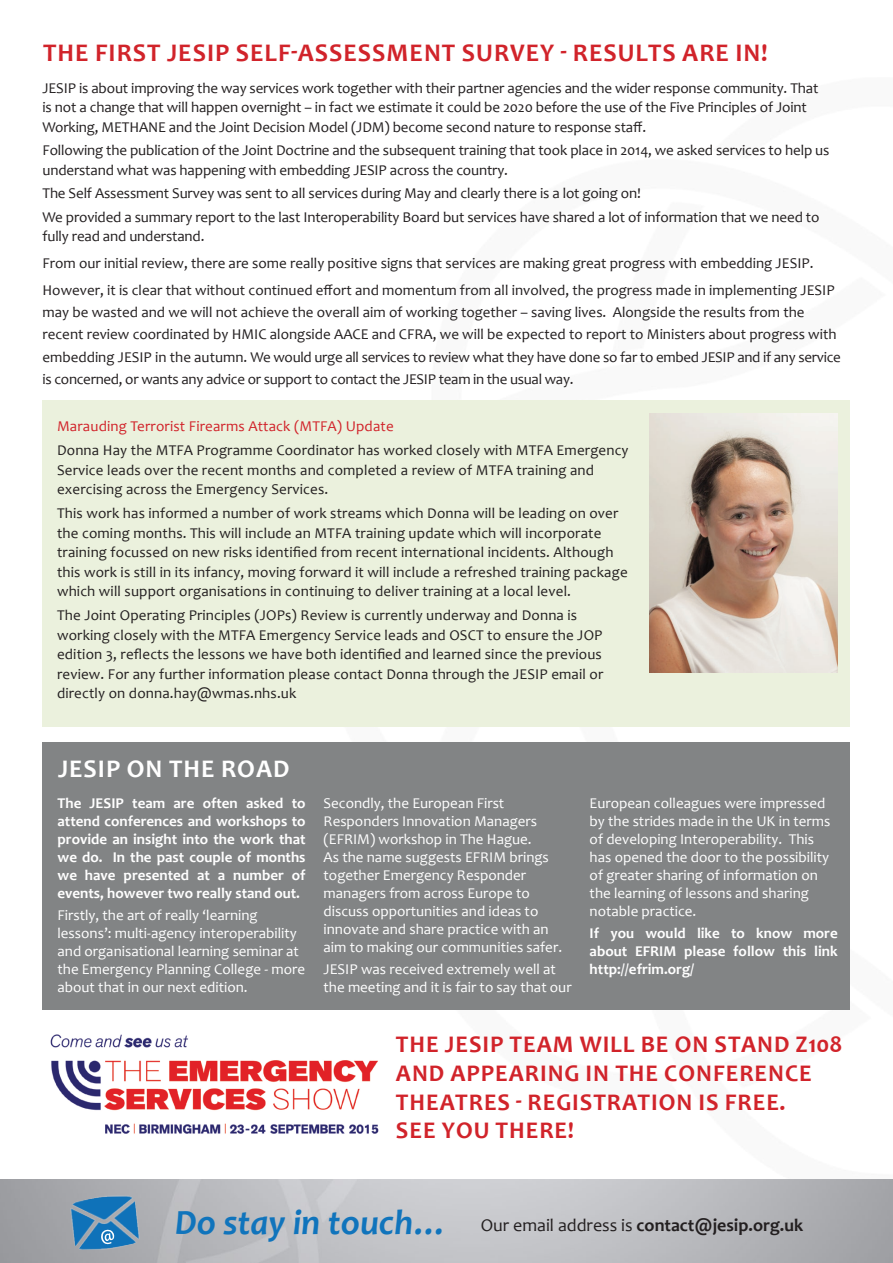
<style>
.page{position:relative;width:893px;height:1263px;background:#fff}
.page>*{position:absolute;margin:0;border:0;box-sizing:border-box;transform-origin:0 0}
.t1{font:700 25.5px "Candara";letter-spacing:.04em;color:#d1232a}
.t2{font:700 25.5px "Candara";letter-spacing:.04em;color:#fff}
.t3{font:700 24px/28.8px "Candara";letter-spacing:.04em;color:#d1232a}
.t4{font:700 18px "Candara";color:#231f20}
.t5{font:15px/19.5px "Candara";color:#231f20}
.t6{font:15px/18px "Candara";color:#fff}
.t7{font:700 15px/18px "Candara";color:#fff}
.t8{font:15px "Candara";letter-spacing:.01em;color:#d1232a}
.s1{font-style:italic;font-size:35.7px;color:#1074bc}
.s2{font-weight:400}
</style>
<div class="page">
<div style="left:43px;top:742px;width:807px;height:268px;background:#828485"></div>
<div style="left:43px;top:401px;width:807px;height:326px;background:#ebf1dd"></div>
<img style="left:649px;top:413px;width:189px;height:259px">
<img style="left:36px;top:1179px;width:138px;height:84px">
<svg style="left:101px;top:1229px;width:13px;height:15px"></svg>
<img style="left:50px;top:1034px;width:329px;height:100px">
<h1 class="t1" style="left:43px;top:37px;width:726px">The first JESI P Self-Assessment Survey - results are in!</h1>
<p class="t5" style="left:43px;top:78px;width:777px">JESIP is about improving the way services work together with their partner agencies and the wider response community. That is not a change that will happen overnight – in fact we estimate it could be 2020 before the use of the Five Principles of Joint<br>Working, METHANE and the Joint Decision Model (JDM) become second nature to response staff.</p>
<p class="t5" style="left:43px;top:141px;width:788px">Following the publication of the Joint Doctrine and the subsequent training that took place in 2014, we asked services to help us understand what was happening with embedding JESIP across the country.</p>
<p class="t5" style="left:43px;top:182px;width:778px;line-height:23.5px">The Self Assessment Survey was sent to all services during May and clearly there is a lot going on!<br>We provided a summary report to the last Interoperability Board but services have shared a lot of information that we need to</p>
<p class="t5" style="left:43px;top:223px;width:794px;line-height:26.5px">fully read and understand.<br>From our initial review, there are some really positive signs that services are making great progress with embedding JESIP.<br>However, it is clear that without continued effort and momentum from all involved, the progress made in implementing JESIP</p>
<p class="t5" style="left:43px;top:301px;width:800px;line-height:22.4px">may be wasted and we will not achieve the overall aim of working together – saving lives. Alongside the results from the recent review coordinated by HMIC alongside AACE and CFRA, we will be expected to report to Ministers about progress with embedding JESIP in the autumn. We would urge all services to review what they have done so far to embed JESIP and if any service is concerned, or wants any advice or support to contact the JESIP team in the usual way.</p>
<p class="t8" style="left:57px;top:416px;width:338px">Marauding Terrorist Firearms Attack (MTFA) Update</p>
<p class="t5" style="left:57px;top:440px;width:573px">Donna Hay the MTFA Programme Coordinator has worked closely with MTFA Emergency<br>Service leads over the recent months and completed a review of MTFA training and exercising across the Emergency Services.</p>
<p class="t5" style="left:57px;top:503px;width:572px">This work has informed a number of work streams which Donna will be leading on over the coming months. This will include an MTFA training update which will incorporate training focussed on new risks identified from recent international incidents. Although this work is still in its infancy, moving forward it will include a refreshed training package which will support organisations in continuing to deliver training at a local level.</p>
<p class="t5" style="left:57px;top:605px;width:548px">The Joint Operating Principles (JOPs) Review is currently underway and Donna is working closely with the MTFA Emergency Service leads and OSCT to ensure the JOP edition 3, reflects the lessons we have both identified and learned since the previous review. For any further information please contact Donna through the JESIP email or directly on donna.hay@wmas.nhs.uk</p>
<h1 class="t2" style="left:58px;top:753px;width:14px">JESIP</h1>
<h1 class="t2" style="left:127px;top:753px;width:164px">on the road</h1>
<p class="t7" style="left:58px;top:794px;width:40px">The JESIP</p>
<p class="t7" style="left:58px;top:794px;width:250px;text-align:justify;text-indent:75px">team are often asked to attend conferences and workshops to provide an insight into the work that we do. In the past couple of months we have presented at a number of events, however two really stand out.</p>
<p class="t6" style="left:58px;top:906px;width:249px">Firstly, the art of really ‘learning lessons’: multi-agency interoperability and organisational learning seminar at the Emergency Planning College - more about that in our next edition.</p>
<p class="t6" style="left:324px;top:794px;width:240px">Secondly, the European First<br>Responders Innovation Managers (EFRIM) workshop in The Hague.<br>As the name suggests EFRIM brings together Emergency Responder managers from across Europe to discuss opportunities and ideas to innovate and share practice with an aim to making our communities safer.</p>
<p class="t6" style="left:324px;top:960px;width:250px">JESIP was received extremely well at the meeting and it is fair to say that our</p>
<p class="t6" style="left:590px;top:794px;width:242px">European colleagues were impressed by the strides made in the UK in terms of developing Interoperability. This has opened the door to the possibility of greater sharing of information on the learning of lessons and sharing notable practice.</p>
<p class="t7" style="left:590px;top:924px;width:250px">If you would like to know more about EFRIM</p>
<p class="t7" style="left:590px;top:942px;width:250px;text-indent:94px">please follow this link http://efrim.org/</p>
<h2 class="t3" style="left:396px;top:1029px;width:448px;text-indent:114px">team will be on stand Z108 and appearing in the conference theatres - registration is free.<br>see you there!</h2>
<h2 class="t3" style="left:396px;top:1029px;width:62px">The JESIP</h2>
<p class="t4" style="left:175px;top:1214px;width:630px"><span class="s1">Do stay in touch…</span> <span class="s2">Our email address is</span> contact@jesip.org.uk</p>
</div>
